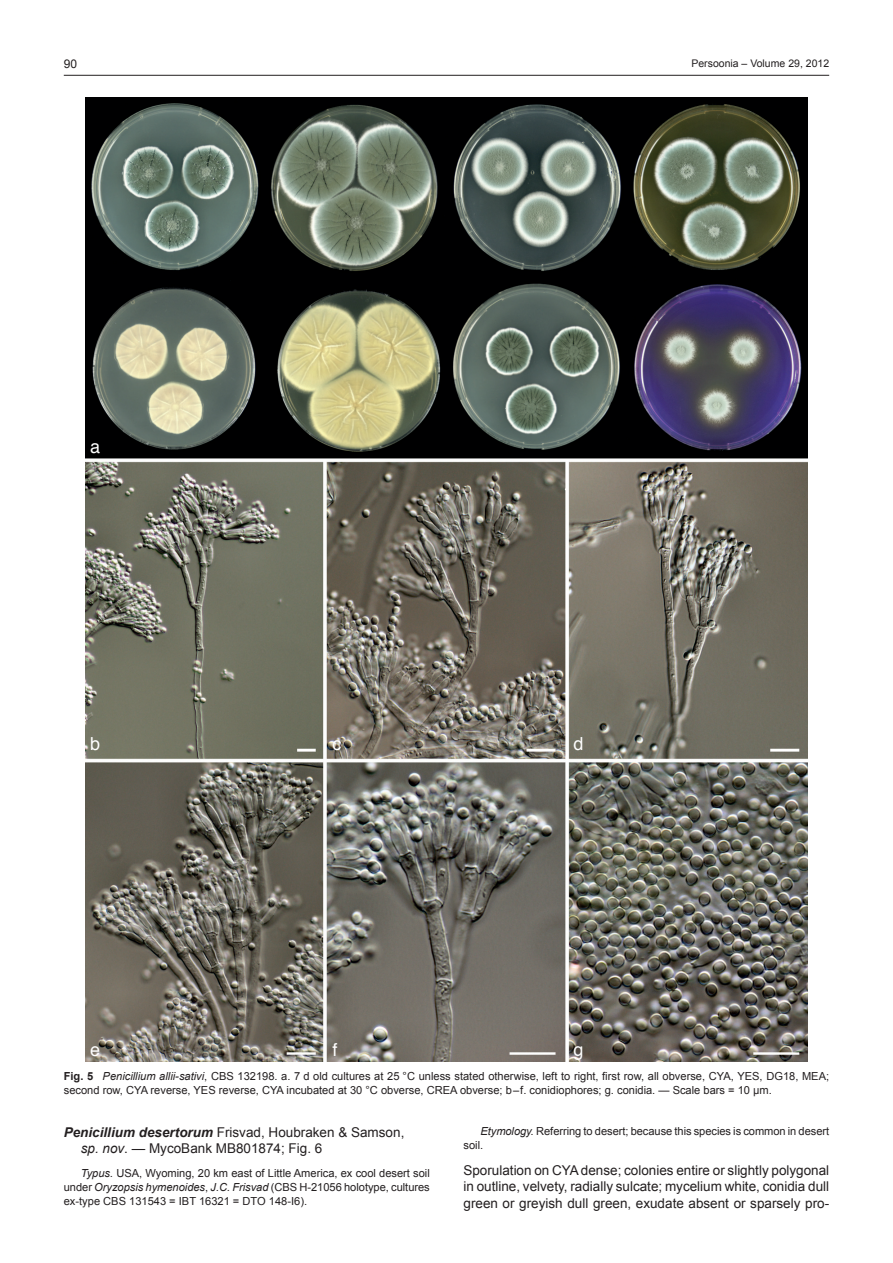
<style>
.page{position:relative;width:893px;height:1263px;background:#fff}
.page>*{position:absolute;margin:0;border:0;box-sizing:border-box;transform-origin:0 0}
.t1{font:18px "Helvetica";color:#fff}
.t2{font:13.5px/16.5px "Arial";color:#231f20}
.t3{font:12px "Arial";color:#231f20}
.t4{font:11.1px/14.4px "Arial";color:#231f20}
.t5{font:10.5px "Arial";color:#231f20}
.s1{font-weight:700}
.s2{font-style:italic}
.s3{font-weight:700;font-style:italic}
.s4{font-style:inherit}
</style>
<div class="page">
<hr style="left:64px;top:75px;width:765px;height:1px;background:#231f20">
<img style="left:85px;top:98px;width:723px;height:964px">
<p class="t3" style="left:64px;top:55px;width:15px">90</p>
<p class="t5" style="left:691px;top:56px;width:139px">Persoonia – Volume 29, 2012</p>
<h1 class="t1" style="left:90px;top:432px;width:12px">a</h1>
<h1 class="t1" style="left:90px;top:730px;width:12px">b</h1>
<h1 class="t1" style="left:333px;top:730px;width:10px">c</h1>
<h1 class="t1" style="left:574px;top:730px;width:12px">d</h1>
<h1 class="t1" style="left:90px;top:1035px;width:12px">e</h1>
<h1 class="t1" style="left:333px;top:1035px;width:7px">f</h1>
<h1 class="t1" style="left:574px;top:1035px;width:12px">g</h1>
<p class="t4" style="left:64px;top:1069px;width:767px"><span class="s1">Fig. 5</span> <span class="s2">Penicillium allii-sativi</span>, CBS 132198. a. 7 d old cultures at 25 °C unless stated otherwise, left to right, first row, all obverse, CYA, YES, DG18, MEA; second row, CYA reverse, YES reverse, CYA incubated at 30 °C obverse, CREA obverse; b–f. conidiophores; g. conidia. — Scale bars = 10 µm.</p>
<p class="t2" style="left:81px;top:1124px;width:325px;text-indent:-17px"><span class="s3">Penicillium desertorum</span> Frisvad, Houbraken &amp; Samson, <span class="s2">sp. nov</span>. — MycoBank MB801874; Fig. 6</p>
<p class="t4" style="left:64px;top:1166px;width:368px;text-align:justify;text-indent:17px"><span class="s2">Typus.</span> <span class="s4">USA</span>, Wyoming, 20 km east of Little America, ex cool desert soil under <span class="s2">Oryzopsis hymenoides</span>, <span class="s2">J.C. Frisvad</span> (CBS H-21056 holotype, cultures ex-type CBS 131543 = IBT 16321 = DTO 148-I6).</p>
<p class="t4" style="left:463px;top:1124px;width:367px;text-indent:17px"><span class="s2">Etymology.</span> Referring to desert; because this species is common in desert soil.</p>
<p class="t2" style="left:463px;top:1162px;width:367px;text-align:justify">Sporulation on CYAdense; colonies entire or slightly polygonal in outline, velvety, radially sulcate; mycelium white, conidia dull green or greyish dull green, exudate absent or sparsely pro-</p>
</div>
